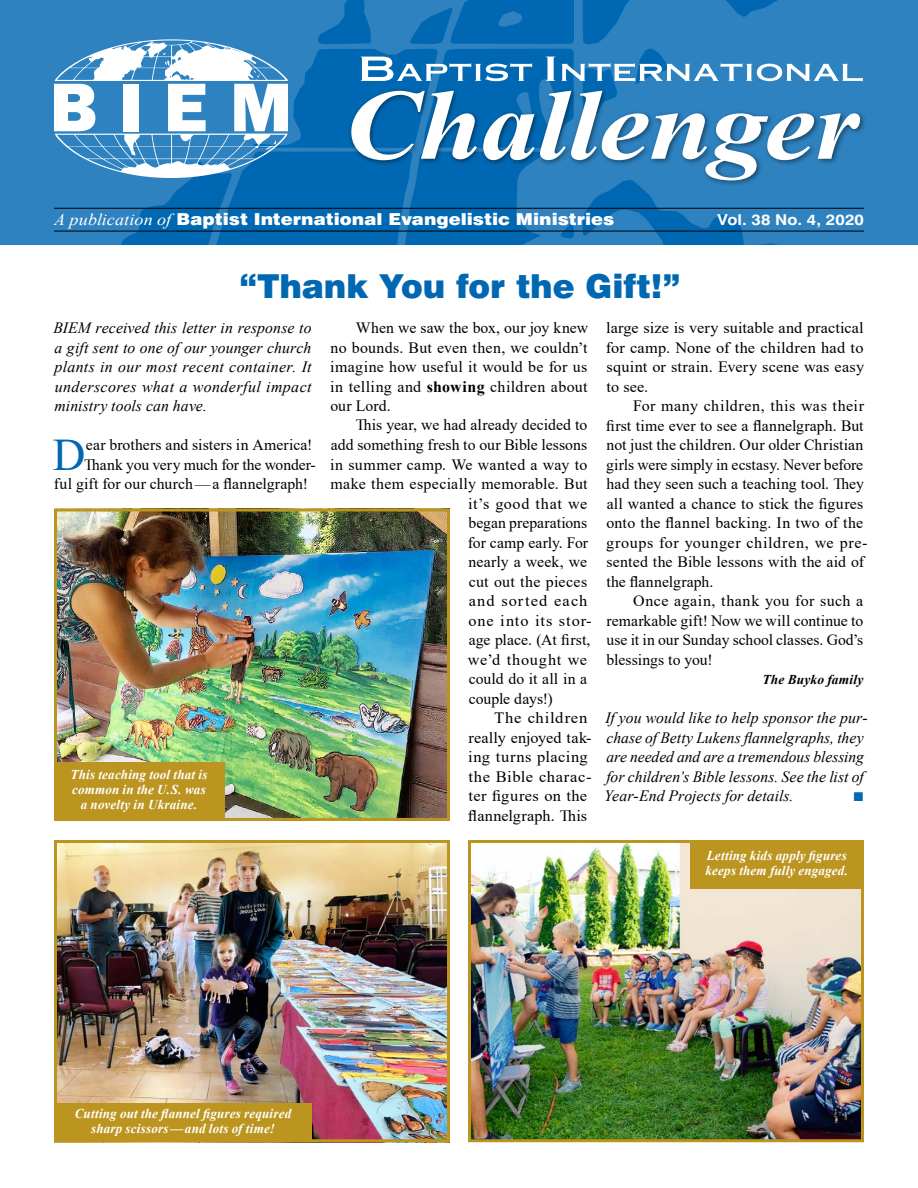
<style>
.page{position:relative;width:918px;height:1188px;background:#fff}
.page>*{position:absolute;margin:0;border:0;box-sizing:border-box;transform-origin:0 0}
.t1{font:45.15px "Times New Roman";color:#0068b2}
.t2{font:900 33px "Swiss 721 BT";letter-spacing:-.005em;color:#0068b2}
.t3{font:italic 18.9px "Times New Roman";color:#0068b2}
.t4{font:900 16.5px "Swiss 721 BT";color:#fff;scale:1.1 1}
.t5{font:15.75px/19.5px "Times New Roman";letter-spacing:.01em;color:#000;text-align:justify}
.t6{font:italic 15.75px/19.5px "Times New Roman";letter-spacing:.005em;color:#000;text-align:justify}
.t7{font:15.75px "Times New Roman";letter-spacing:.05em;color:#000;scale:1.04 1}
.t8{font:15.75px "Times New Roman";letter-spacing:.03em;color:#000;scale:1.04 1}
.t9{font:15.75px "Times New Roman";letter-spacing:.03em;color:#000;scale:1.05 1}
.t10{font:15.75px "Times New Roman";letter-spacing:.01em;color:#000;scale:1.04 1}
.t11{font:15.75px "Times New Roman";letter-spacing:.04em;color:#000}
.t12{font:15.75px "Times New Roman";letter-spacing:.07em;color:#000;scale:1.04 1}
.t13{font:15.75px "Times New Roman";letter-spacing:.045em;color:#000}
.t14{font:15.75px "Times New Roman";letter-spacing:.045em;color:#000;scale:1.06 1}
.t15{font:700 15px "Swiss 721 BT";letter-spacing:.015em;color:#fff;scale:1.1 1}
.t16{font:italic 700 13.5px/15px "Times New Roman";letter-spacing:.015em;color:#fff;text-align:center}
.t17{font:italic 700 13.5px "Times New Roman";letter-spacing:.005em;color:#000}
.s1{font-family:"Times New Roman";font-weight:400;font-style:italic}
.s2{font-weight:700}
</style>
<div class="page">
<svg style="left:0;top:0;width:918px;height:245px;background:#1d78b9"></svg>
<hr style="left:54px;top:231px;width:810px;height:1px;background:#000">
<hr style="left:54px;top:208px;width:810px;height:1px;background:#000">
<svg style="left:54px;top:39px;width:234px;height:139px"></svg>
<div style="left:348px;top:87px;width:519px;height:100px;background:#000;opacity:.5"></div>
<svg style="left:350px;top:91px;width:510px;height:89px"></svg>
<svg style="left:361px;top:57px;width:502px;height:24px"></svg>
<img style="left:58px;top:512px;width:388px;height:305px">
<div style="left:54px;top:508px;width:396px;height:313px;border:3px solid #bc9521"></div>
<div style="left:54px;top:762px;width:170px;height:58px;background:#bc9521"></div>
<img style="left:58px;top:844px;width:388px;height:294px">
<div style="left:54px;top:840px;width:396px;height:302px;border:3px solid #bc9521"></div>
<div style="left:54px;top:1103px;width:258px;height:39px;background:#bc9521"></div>
<img style="left:472px;top:844px;width:388px;height:294px">
<div style="left:468px;top:840px;width:396px;height:302px;border:3px solid #bc9521"></div>
<div style="left:690px;top:840px;width:173px;height:49px;background:#bc9521"></div>
<p class="t4" style="left:54px;top:209px;width:511px"><span class="s1">A publication of</span> Baptist International Evangelistic Ministries</p>
<p class="t15" style="left:718px;top:210px;width:135px">Vol. 38 No. 4, 2020</p>
<h2 class="t2" style="left:239px;top:266px;width:443px">“Thank You for the Gift!”</h2>
<p class="t6" style="left:53px;top:318px;width:260px">BIEM received this letter in response to a gift sent to one of our younger church plants in our most recent container. It underscores what a wonderful impact ministry tools can have.</p>
<h1 class="t1" style="left:53px;top:423px;width:34px">D</h1>
<p class="t5" style="left:86px;top:434px;width:228px">ear brothers and sisters in America!</p>
<p class="t5" style="left:330px;top:317px;width:260px;text-indent:26px">When we saw the box, our joy knew no bounds. But even then, we couldn’t imagine how useful it would be for us in telling and <span class="s2">showing</span> children about our Lord.</p>
<p class="t5" style="left:356px;top:415px;width:233px">This year, we had already decided to</p>
<p class="t5" style="left:331px;top:434px;width:258px">add something fresh to our Bible lessons</p>
<p class="t5" style="left:330px;top:454px;width:259px">in summer camp. We wanted a way to</p>
<p class="t5" style="left:331px;top:473px;width:259px">make them especially memorable. But</p>
<p class="t11" style="left:468px;top:492px;width:120px">it’s good that we</p>
<p class="t5" style="left:469px;top:512px;width:120px">began preparations</p>
<p class="t5" style="left:468px;top:532px;width:122px">for camp early. For</p>
<p class="t5" style="left:469px;top:551px;width:120px">nearly a week, we</p>
<p class="t5" style="left:469px;top:571px;width:120px">cut out the pieces</p>
<p class="t12" style="left:469px;top:590px;width:116px">and sorted each</p>
<p class="t7" style="left:469px;top:609px;width:120px">one into its stor-</p>
<p class="t5" style="left:469px;top:629px;width:123px">age place. (At first,</p>
<p class="t13" style="left:468px;top:648px;width:121px">we’d thought we</p>
<p class="t5" style="left:469px;top:668px;width:120px">could do it all in a</p>
<p class="t5" style="left:469px;top:688px;width:86px">couple days!)</p>
<p class="t14" style="left:494px;top:707px;width:89px">The children</p>
<p class="t5" style="left:469px;top:727px;width:125px">really enjoyed tak-</p>
<p class="t8" style="left:468px;top:746px;width:116px">ing turns placing</p>
<p class="t9" style="left:469px;top:765px;width:119px">the Bible charac-</p>
<p class="t10" style="left:469px;top:785px;width:116px">ter figures on the</p>
<p class="t5" style="left:468px;top:805px;width:120px">flannelgraph. This</p>
<p class="t5" style="left:606px;top:317px;width:260px">large size is very suitable and practical for camp. None of the children had to squint or strain. Every scene was easy to see.</p>
<p class="t5" style="left:606px;top:395px;width:263px;text-align:left;text-indent:27px">For many children, this was their first time ever to see a flannelgraph. But not just the children. Our older Christian girls were simply in ecstasy. Never before had they seen such a teaching tool. They all wanted a chance to stick the figures onto the flannel backing. In two of the groups for younger children, we pre&shy;sented the Bible lessons with the aid of the flannelgraph.</p>
<p class="t5" style="left:606px;top:590px;width:259px;text-indent:27px">Once again, thank you for such a remarkable gift! Now we will continue to use it in our Sunday school classes. God’s blessings to you!</p>
<p class="t17" style="left:762px;top:670px;width:102px">The Buyko family</p>
<p class="t6" style="left:604px;top:708px;width:265px;text-align:left">If you would like to help sponsor the pur&shy;chase of Betty Lukens flannelgraphs, they are needed and are a tremendous blessing for children’s Bible lessons. See the list of Year-End Projects for details.</p>
<p class="t5" style="left:84px;top:454px;width:233px">Thank you very much for the wonder-</p>
<p class="t5" style="left:54px;top:473px;width:256px">ful gift for our church—a flannelgraph!</p>
<p class="t16" style="left:71px;top:767px;width:138px">This teaching tool that is common in the U.S. was a novelty in Ukraine.</p>
<p class="t3" style="left:853px;top:782px;width:13px">■</p>
<p class="t16" style="left:75px;top:1106px;width:218px">Cutting out the flannel figures required sharp scissors—and lots of time!</p>
<p class="t16" style="left:705px;top:848px;width:144px;text-align:left">Letting kids apply figures keeps them fully engaged.</p>
</div>
